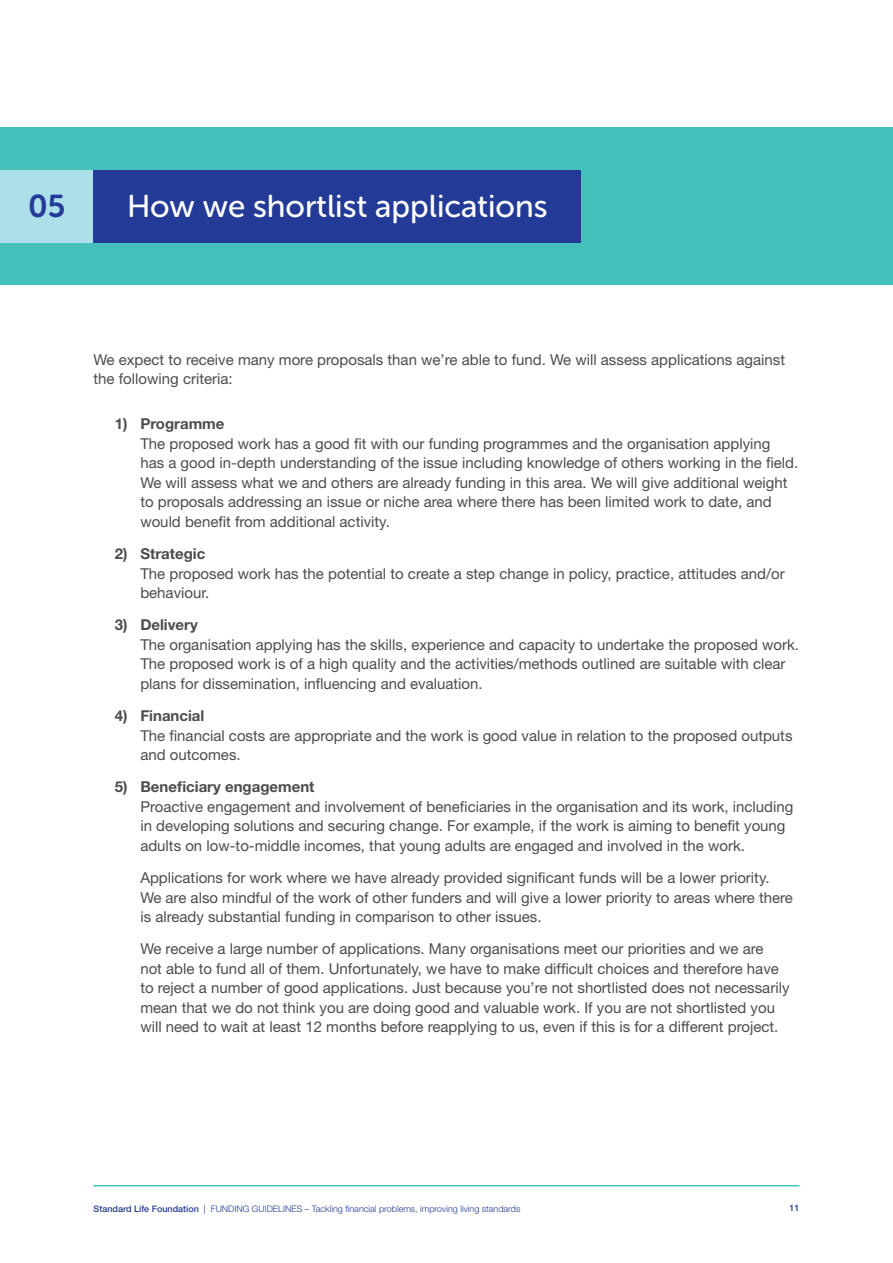
<style>
.page{position:relative;width:893px;height:1263px;background:#fff}
.page>*{position:absolute;margin:0;border:0;box-sizing:border-box;transform-origin:0 0}
.t1{font:31.5px "Museo Sans Rounded 500";color:#fff}
.t2{font:31.5px "Museo Sans Rounded 700";color:#233b96}
.t3{font:15px/19.5px "Helvetica Neue";color:#4b4c4d}
.t4{font:700 15px "Helvetica Neue";color:#4b4c4d}
.t5{font:300 9px "Helvetica Neue";color:#233b96}
.t6{font:500 9px "Helvetica Neue";color:#233b96}
.s1{font-weight:500}
.s2{font-weight:400}
</style>
<div class="page">
<hr style="left:94px;top:1185px;width:705px;height:1px;background:#00b5ae">
<div style="left:0;top:128px;width:893px;height:157px;background:#45c0bb"></div>
<div style="left:0;top:170px;width:94px;height:72px;background:#addfeb"></div>
<div style="left:94px;top:170px;width:487px;height:72px;background:#233b96"></div>
<h1 class="t2" style="left:28px;top:195px;width:39px">05</h1>
<h1 class="t1" style="left:127px;top:195px;width:422px">How we shortlist applications</h1>
<p class="t3" style="left:94px;top:352px;width:693px">We expect to receive many more proposals than we’re able to fund. We will assess applications against the following criteria:</p>
<p class="t4" style="left:115px;top:419px;width:111px">1) Programme</p>
<p class="t3" style="left:140px;top:436px;width:659px">The proposed work has a good fit with our funding programmes and the organisation applying<br>has a good in-depth understanding of the issue including knowledge of others working in the field.<br>We will assess what we and others are already funding in this area. We will give additional weight to proposals addressing an issue or niche area where there has been limited work to date, and would benefit from additional activity.</p>
<p class="t4" style="left:115px;top:548px;width:92px">2) Strategic</p>
<p class="t3" style="left:140px;top:565px;width:646px">The proposed work has the potential to create a step change in policy, practice, attitudes and/or behaviour.</p>
<p class="t4" style="left:115px;top:620px;width:85px">3) Delivery</p>
<p class="t3" style="left:140px;top:637px;width:660px">The organisation applying has the skills, experience and capacity to undertake the proposed work.<br>The proposed work is of a high quality and the activities/methods outlined are suitable with clear plans for dissemination, influencing and evaluation.</p>
<p class="t4" style="left:115px;top:710px;width:91px">4) Financial</p>
<p class="t3" style="left:140px;top:727px;width:654px">The financial costs are appropriate and the work is good value in relation to the proposed outputs and outcomes.</p>
<p class="t4" style="left:115px;top:782px;width:201px">5) Beneficiary engagement</p>
<p class="t3" style="left:140px;top:799px;width:655px">Proactive engagement and involvement of beneficiaries in the organisation and its work, including in developing solutions and securing change. For example, if the work is aiming to benefit young adults on low-to-middle incomes, that young adults are engaged and involved in the work.</p>
<p class="t3" style="left:140px;top:870px;width:654px">Applications for work where we have already provided significant funds will be a lower priority.<br>We are also mindful of the work of other funders and will give a lower priority to areas where there is already substantial funding in comparison to other issues.</p>
<p class="t3" style="left:140px;top:941px;width:651px">We receive a large number of applications. Many organisations meet our priorities and we are<br>not able to fund all of them. Unfortunately, we have to make difficult choices and therefore have to reject a number of good applications. Just because you’re not shortlisted does not necessarily mean that we do not think you are doing good and valuable work. If you are not shortlisted you will need to wait at least 12 months before reapplying to us, even if this is for a different project.</p>
<p class="t5" style="left:94px;top:1205px;width:428px"><span class="s1">Standard Life Foundation</span> <span class="s2">|</span> FUNDING GUIDELINES – Tackling financial problems, improving living standards</p>
<p class="t6" style="left:789px;top:1205px;width:12px">11</p>
</div>
